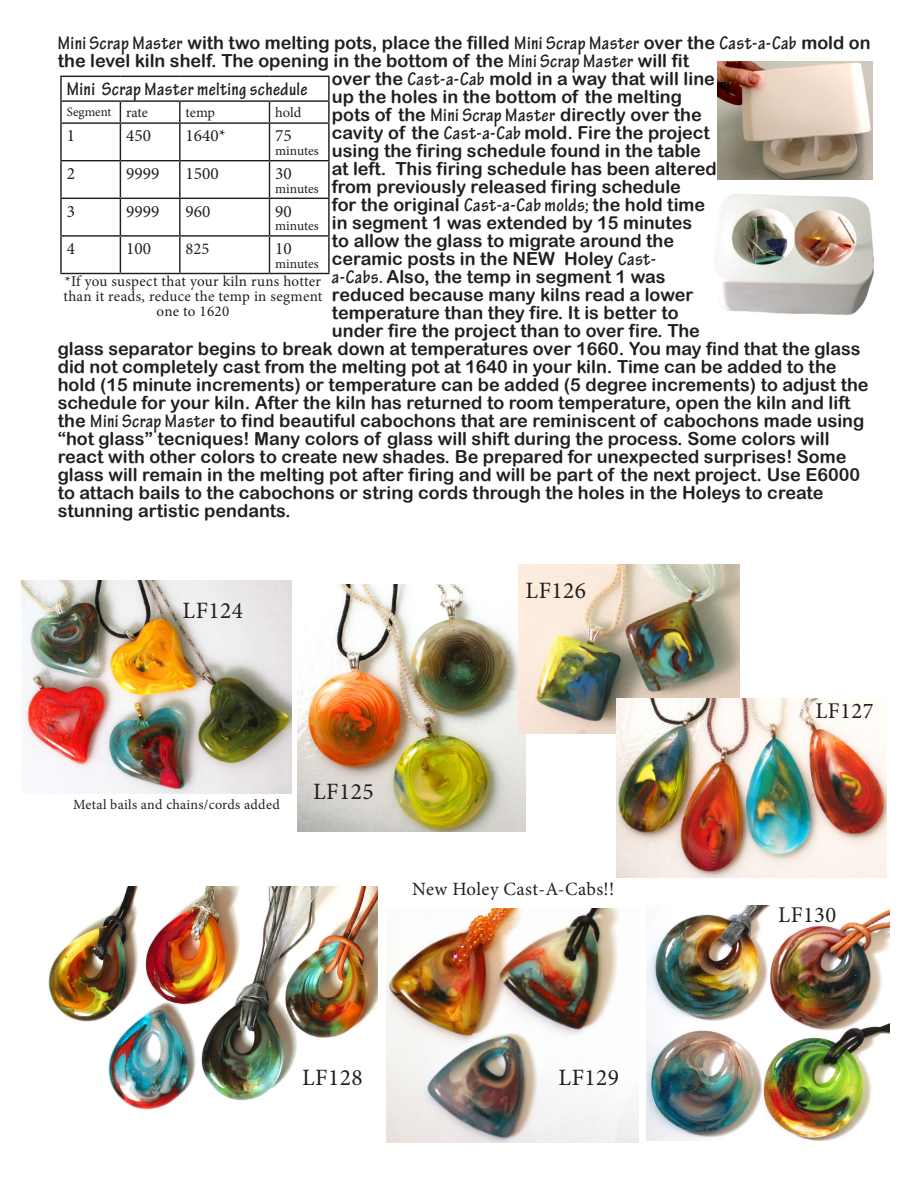
<style>
.page{position:relative;width:918px;height:1188px;background:#fff}
.page>*{position:absolute;margin:0;border:0;box-sizing:border-box;transform-origin:0 0}
.t1{font:23.4px "Minion Pro";letter-spacing:.02em;color:#231f20}
.t2{font:22.5px "Minion Pro";letter-spacing:.02em;color:#231f20}
.t3{font:700 condensed 19.05px "Tekton Pro";letter-spacing:.02em;color:#231f20}
.t4{font:18.75px "Minion Pro";letter-spacing:.02em;color:#231f20}
.t5{font:18px "Arial Rounded MT Bold";color:#231f20}
.t6{font:17.25px "Minion Pro";color:#231f20}
.t7{font:16.5px "Minion Pro";color:#231f20}
.t8{font:15px/15px "Minion Pro";letter-spacing:.015em;color:#231f20;text-align:center}
.t9{font:14.4px "Minion Pro";letter-spacing:-.005em;color:#231f20}
.t10{font:14.1px "Minion Pro";letter-spacing:.015em;color:#231f20}
.t11{font:13.5px "Minion Pro";letter-spacing:-.005em;color:#231f20}
.t12{font:12.9px "Minion Pro";color:#231f20}
.s1{font-family:"Tekton Pro";font-weight:700;font-stretch:condensed;font-size:19.5px}
.s2{font-size:19.5px}
</style>
<div class="page">
<hr style="left:60px;top:76px;width:60px;height:1px;background:#231f20">
<hr style="left:60px;top:77px;width:2px;height:23px;background:#231f20">
<hr style="left:120px;top:76px;width:60px;height:1px;background:#231f20">
<hr style="left:180px;top:76px;width:89px;height:1px;background:#231f20">
<hr style="left:269px;top:76px;width:61px;height:1px;background:#231f20">
<hr style="left:328px;top:77px;width:2px;height:23px;background:#231f20">
<hr style="left:60px;top:100px;width:60px;height:2px;background:#231f20">
<hr style="left:60px;top:102px;width:2px;height:20px;background:#231f20">
<hr style="left:120px;top:100px;width:60px;height:2px;background:#231f20">
<svg style="left:120px;top:102px;width:1px;height:20px"></svg>
<hr style="left:180px;top:100px;width:89px;height:2px;background:#231f20">
<hr style="left:179px;top:102px;width:2px;height:20px;background:#231f20">
<hr style="left:269px;top:100px;width:61px;height:2px;background:#231f20">
<svg style="left:269px;top:102px;width:1px;height:20px"></svg>
<hr style="left:328px;top:102px;width:2px;height:20px;background:#231f20">
<hr style="left:60px;top:122px;width:60px;height:2px;background:#231f20">
<hr style="left:60px;top:124px;width:2px;height:36px;background:#231f20">
<hr style="left:120px;top:122px;width:60px;height:2px;background:#231f20">
<hr style="left:120px;top:124px;width:1px;height:36px;background:#231f20">
<hr style="left:180px;top:122px;width:89px;height:2px;background:#231f20">
<hr style="left:179px;top:124px;width:2px;height:36px;background:#231f20">
<hr style="left:269px;top:122px;width:61px;height:2px;background:#231f20">
<hr style="left:269px;top:124px;width:1px;height:36px;background:#231f20">
<hr style="left:328px;top:124px;width:2px;height:36px;background:#231f20">
<hr style="left:60px;top:160px;width:60px;height:1px;background:#231f20">
<hr style="left:60px;top:161px;width:2px;height:37px;background:#231f20">
<hr style="left:120px;top:160px;width:60px;height:1px;background:#231f20">
<hr style="left:120px;top:161px;width:1px;height:37px;background:#231f20">
<hr style="left:180px;top:160px;width:89px;height:1px;background:#231f20">
<hr style="left:179px;top:161px;width:2px;height:37px;background:#231f20">
<hr style="left:269px;top:160px;width:61px;height:1px;background:#231f20">
<hr style="left:269px;top:161px;width:1px;height:37px;background:#231f20">
<hr style="left:328px;top:161px;width:2px;height:37px;background:#231f20">
<hr style="left:60px;top:198px;width:60px;height:1px;background:#231f20">
<hr style="left:60px;top:199px;width:2px;height:36px;background:#231f20">
<hr style="left:120px;top:198px;width:60px;height:1px;background:#231f20">
<hr style="left:120px;top:199px;width:1px;height:36px;background:#231f20">
<hr style="left:180px;top:198px;width:89px;height:1px;background:#231f20">
<hr style="left:179px;top:199px;width:2px;height:36px;background:#231f20">
<hr style="left:269px;top:198px;width:61px;height:1px;background:#231f20">
<hr style="left:269px;top:199px;width:1px;height:36px;background:#231f20">
<hr style="left:328px;top:199px;width:2px;height:36px;background:#231f20">
<hr style="left:60px;top:235px;width:60px;height:2px;background:#231f20">
<hr style="left:60px;top:237px;width:2px;height:36px;background:#231f20">
<hr style="left:120px;top:235px;width:60px;height:2px;background:#231f20">
<hr style="left:120px;top:237px;width:1px;height:36px;background:#231f20">
<hr style="left:180px;top:235px;width:89px;height:2px;background:#231f20">
<hr style="left:179px;top:237px;width:2px;height:36px;background:#231f20">
<hr style="left:269px;top:235px;width:61px;height:2px;background:#231f20">
<hr style="left:269px;top:237px;width:1px;height:36px;background:#231f20">
<hr style="left:328px;top:237px;width:2px;height:36px;background:#231f20">
<hr style="left:60px;top:273px;width:60px;height:1px;background:#231f20">
<hr style="left:120px;top:273px;width:60px;height:1px;background:#231f20">
<hr style="left:180px;top:273px;width:89px;height:1px;background:#231f20">
<hr style="left:269px;top:273px;width:61px;height:1px;background:#231f20">
<img style="left:22px;top:580px;width:270px;height:214px">
<img style="left:298px;top:584px;width:227px;height:248px">
<img style="left:519px;top:565px;width:220px;height:169px">
<img style="left:617px;top:698px;width:269px;height:179px">
<img style="left:718px;top:61px;width:154px;height:119px">
<img style="left:715px;top:194px;width:159px;height:121px">
<img style="left:48px;top:887px;width:330px;height:223px">
<img style="left:386px;top:909px;width:252px;height:234px">
<img style="left:647px;top:906px;width:242px;height:235px">
<p class="t5" style="left:58px;top:32px;width:814px"><span class="s1">Mini Scrap Master</span> with two melting pots, place the filled <span class="s1">Mini Scrap Master</span> over the <span class="s1">Cast-a-Cab</span> mold on</p>
<p class="t5" style="left:58px;top:50px;width:633px">the level kiln shelf. The opening in the bottom of the <span class="s1">Mini Scrap Master</span> will fit</p>
<p class="t5" style="left:332px;top:68px;width:384px">over the <span class="s1">Cast-a-Cab</span> mold in a way that will line</p>
<p class="t5" style="left:332px;top:86px;width:352px">up the holes in the bottom of the melting</p>
<p class="t5" style="left:332px;top:104px;width:371px">pots of the <span class="s1">Mini Scrap Master</span> directly over the</p>
<p class="t5" style="left:332px;top:122px;width:380px">cavity of the <span class="s1">Cast-a-Cab</span> mold. Fire the project</p>
<p class="t5" style="left:332px;top:140px;width:371px">using the firing schedule found in the table</p>
<p class="t5" style="left:332px;top:158px;width:386px">at left. This firing schedule has been altered</p>
<p class="t5" style="left:332px;top:176px;width:351px">from previously released firing schedule</p>
<p class="t5" style="left:332px;top:194px;width:375px">for the original <span class="s1">Cast-a-Cab molds;</span> the hold time</p>
<p class="t5" style="left:332px;top:212px;width:362px">in segment 1 was extended by 15 minutes</p>
<p class="t5" style="left:332px;top:230px;width:344px">to allow the glass to migrate around the</p>
<p class="t5" style="left:332px;top:248px;width:326px">ceramic posts in the NEW Holey <span class="s1">Cast-</span></p>
<p class="t5" style="left:332px;top:266px;width:335px"><span class="s1">a-Cabs.</span> Also, the temp in segment 1 was</p>
<p class="t5" style="left:332px;top:284px;width:363px">reduced because many kilns read a lower</p>
<p class="t5" style="left:332px;top:302px;width:348px">temperature than they fire. It is better to</p>
<p class="t5" style="left:332px;top:320px;width:370px">under fire the project than to over fire. The</p>
<p class="t5" style="left:58px;top:338px;width:804px">glass separator begins to break down at temperatures over 1660. You may find that the glass</p>
<p class="t5" style="left:58px;top:356px;width:780px">did not completely cast from the melting pot at 1640 in your kiln. Time can be added to the</p>
<p class="t5" style="left:58px;top:374px;width:812px">hold (15 minute increments) or temperature can be added (5 degree increments) to adjust the</p>
<p class="t5" style="left:58px;top:392px;width:794px">schedule for your kiln. After the kiln has returned to room temperature, open the kiln and lift</p>
<p class="t5" style="left:58px;top:410px;width:808px">the <span class="s1">Mini Scrap Master</span> to find beautiful cabochons that are reminiscent of cabochons made using</p>
<p class="t5" style="left:58px;top:428px;width:773px">“hot glass” tecniques! Many colors of glass will shift during the process. Some colors will</p>
<p class="t5" style="left:58px;top:446px;width:790px">react with other colors to create new shades. Be prepared for unexpected surprises! Some</p>
<p class="t5" style="left:58px;top:464px;width:804px">glass will remain in the melting pot after firing and will be part of the next project. Use E6000</p>
<p class="t5" style="left:58px;top:482px;width:767px">to attach bails to the cabochons or string cords through the holes in the Holeys to create</p>
<p class="t5" style="left:58px;top:500px;width:234px">stunning artistic pendants.</p>
<p class="t3" style="left:67px;top:78px;width:242px"><span class="s2">Mini Scrap</span> Master melting schedule</p>
<p class="t12" style="left:67px;top:104px;width:46px">Segment</p>
<p class="t9" style="left:126px;top:103px;width:23px">rate</p>
<p class="t9" style="left:186px;top:103px;width:31px">temp</p>
<p class="t9" style="left:275px;top:103px;width:28px">hold</p>
<p class="t6" style="left:67px;top:124px;width:10px">1</p>
<p class="t6" style="left:126px;top:124px;width:26px">450</p>
<p class="t6" style="left:186px;top:124px;width:42px">1640*</p>
<p class="t6" style="left:275px;top:124px;width:18px">75</p>
<p class="t11" style="left:275px;top:142px;width:45px">minutes</p>
<p class="t6" style="left:67px;top:162px;width:10px">2</p>
<p class="t6" style="left:126px;top:162px;width:35px">9999</p>
<p class="t6" style="left:186px;top:162px;width:35px">1500</p>
<p class="t6" style="left:275px;top:162px;width:18px">30</p>
<p class="t11" style="left:275px;top:179px;width:45px">minutes</p>
<p class="t6" style="left:67px;top:200px;width:10px">3</p>
<p class="t6" style="left:126px;top:200px;width:35px">9999</p>
<p class="t6" style="left:186px;top:200px;width:26px">960</p>
<p class="t6" style="left:275px;top:200px;width:18px">90</p>
<p class="t11" style="left:275px;top:217px;width:45px">minutes</p>
<p class="t6" style="left:67px;top:237px;width:10px">4</p>
<p class="t6" style="left:126px;top:237px;width:26px">100</p>
<p class="t7" style="left:186px;top:237px;width:25px">825</p>
<p class="t6" style="left:275px;top:237px;width:18px">10</p>
<p class="t11" style="left:275px;top:254px;width:45px">minutes</p>
<p class="t8" style="left:63px;top:274px;width:261px">*If you suspect that your kiln runs hotter than it reads, reduce the temp in segment one to 1620</p>
<p class="t1" style="left:183px;top:595px;width:62px">LF124</p>
<p class="t1" style="left:526px;top:574px;width:62px">LF126</p>
<p class="t10" style="left:73px;top:795px;width:208px">Metal bails and chains/cords added</p>
<p class="t1" style="left:313px;top:776px;width:62px">LF125</p>
<p class="t4" style="left:412px;top:877px;width:204px">New Holey Cast-A-Cabs!!</p>
<p class="t1" style="left:302px;top:1062px;width:62px">LF128</p>
<p class="t1" style="left:559px;top:1062px;width:62px">LF129</p>
<p class="t2" style="left:815px;top:696px;width:60px">LF127</p>
<p class="t2" style="left:778px;top:900px;width:60px">LF130</p>
</div>
